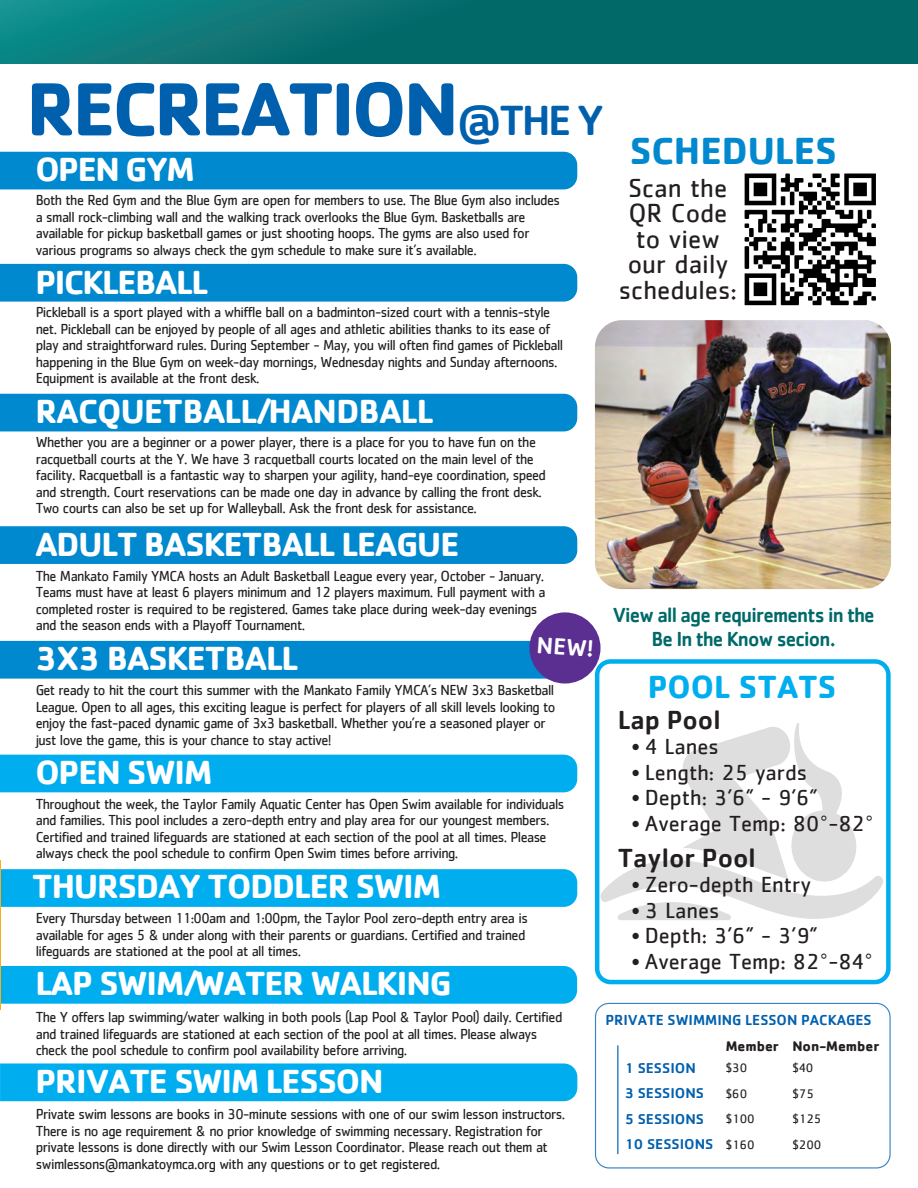
<style>
.page{position:relative;width:918px;height:1188px;background:#fff}
.page>*{position:absolute;margin:0;border:0;box-sizing:border-box;transform-origin:0 0}
.Body{font:700 78px "Cachet";letter-spacing:-.04em;color:#0160ae}
.Body-2{font:500 43.5px "Cachet";color:#0160ae}
.Body-3{font:700 39px "Cachet";color:#0089cf}
.t1{font:700 34.5px "Cachet";letter-spacing:-.03em;color:#fff}
.Body-4{font:700 33px "Cachet";color:#00aeef}
.Body-5{font:27px/25.5px "Cachet";color:#231f20;text-align:center}
.Body-6{font:500 27px "Cachet";color:#231f20}
.Body-7{font:500 24px "Cachet";color:#fff}
.t2{font:22.5px "Cachet";color:#231f20}
.t3{font:500 21px "Cachet";letter-spacing:-.04em;color:#016a69;scale:.95 1}
.t4{font:15px/16.5px "Cachet";letter-spacing:-.04em;color:#231f20;scale:.95 1}
.Body-8{font:500 15px "Cachet";color:#0160ae}
.Body-9{font:500 14.7px "Cachet";color:#0160ae}
.Body-10{font:700 14.4px "Cachet";color:#231f20}
.Body-11{font:12.75px "Cachet";color:#231f20}
</style>
<div class="page">
<svg style="left:0;top:0;width:918px;height:64px"></svg>
<svg style="left:600px;top:723px;width:283px;height:197px"></svg>
<div style="left:0;top:152px;width:577px;height:37px;background:#0089cf"></div>
<div style="left:0;top:264px;width:577px;height:38px;background:#0089cf"></div>
<div style="left:0;top:394px;width:577px;height:37px;background:#0089cf"></div>
<div style="left:0;top:526px;width:577px;height:38px;background:#0089cf"></div>
<div style="left:0;top:641px;width:546px;height:38px;background:#0089cf"></div>
<div style="left:0;top:755px;width:577px;height:37px;background:#00aeef"></div>
<div style="left:0;top:869px;width:577px;height:38px;background:#00aeef"></div>
<div style="left:0;top:966px;width:577px;height:38px;background:#00aeef"></div>
<div style="left:0;top:1063px;width:577px;height:38px;background:#00aeef"></div>
<div style="left:595px;top:659px;width:296px;height:325px;border:4px solid #00aeef;border-radius:14px"></div>
<img style="left:744px;top:173px;width:132px;height:133px">
<img style="left:595px;top:320px;width:296px;height:269px">
<div style="left:529px;top:612px;width:72px;height:72px;background:#5b2e91;border-radius:50%"></div>
<div style="left:595px;top:1003px;width:296px;height:166px;border:1px solid #0160ae;border-radius:13px"></div>
<hr style="left:617px;top:1045px;width:1px;height:109px;background:#0160ae">
<p class="Body" style="left:26px;top:59px;width:434px">RECREATION</p>
<p class="Body-2" style="left:456px;top:94px;width:149px">@THE Y</p>
<p class="t1" style="left:35px;top:147px;width:161px">OPEN GYM</p>
<p class="t4" style="left:36px;top:192px;width:553px">Both the Red Gym and the Blue Gym are open for members to use. The Blue Gym also includes a small rock-climbing wall and the walking track overlooks the Blue Gym. Basketballs are available for pickup basketball games or just shooting hoops. The gyms are also used for various programs so always check the gym schedule to make sure it’s available.</p>
<p class="t1" style="left:35px;top:260px;width:174px">PICKLEBALL</p>
<p class="t4" style="left:36px;top:303px;width:557px">Pickleball is a sport played with a whiffle ball on a badminton-sized court with a tennis-style net. Pickleball can be enjoyed by people of all ages and athletic abilities thanks to its ease of play and straightforward rules. During September - May, you will often find games of Pickleball happening in the Blue Gym on week-day mornings, Wednesday nights and Sunday afternoons.<br>Equipment is available at the front desk.</p>
<p class="t1" style="left:35px;top:389px;width:400px">RACQUETBALL/HANDBALL</p>
<p class="t4" style="left:36px;top:434px;width:539px">Whether you are a beginner or a power player, there is a place for you to have fun on the racquetball courts at the Y. We have 3 racquetball courts located on the main level of the facility. Racquetball is a fantastic way to sharpen your agility, hand-eye coordination, speed and strength. Court reservations can be made one day in advance by calling the front desk.<br>Two courts can also be set up for Walleyball. Ask the front desk for assistance.</p>
<p class="t1" style="left:35px;top:522px;width:426px">ADULT BASKETBALL LEAGUE</p>
<p class="Body-3" style="left:630px;top:125px;width:209px">SCHEDULES</p>
<p class="Body-5" style="left:628px;top:175px;width:100px">Scan the</p>
<p class="Body-5" style="left:628px;top:200px;width:101px">QR Code</p>
<p class="Body-5" style="left:619px;top:225px;width:119px">to view our daily schedules:</p>
<p class="t4" style="left:36px;top:567px;width:538px">The Mankato Family YMCA hosts an Adult Basketball League every year, October - January.<br>Teams must have at least 6 players minimum and 12 players maximum. Full payment with a completed roster is required to be registered. Games take place during week-day evenings and the season ends with a Playoff Tournament.</p>
<p class="t3" style="left:613px;top:602px;width:277px">View all age requirements in the</p>
<p class="Body-7" style="left:538px;top:630px;width:59px;rotate:4deg">NEW!</p>
<p class="t3" style="left:651px;top:626px;width:196px">Be In the Know secion.</p>
<p class="t1" style="left:35px;top:636px;width:264px">3X3 BASKETBALL</p>
<p class="t4" style="left:36px;top:682px;width:549px">Get ready to hit the court this summer with the Mankato Family YMCA’s NEW 3x3 Basketball League. Open to all ages, this exciting league is perfect for players of all skill levels looking to enjoy the fast-paced dynamic game of 3x3 basketball. Whether you’re a seasoned player or just love the game, this is your chance to stay active!</p>
<p class="t1" style="left:35px;top:750px;width:179px">OPEN SWIM</p>
<p class="t4" style="left:36px;top:795px;width:558px">Throughout the week, the Taylor Family Aquatic Center has Open Swim available for individuals and families. This pool includes a zero-depth entry and play area for our youngest members.<br>Certified and trained lifeguards are stationed at each section of the pool at all times. Please always check the pool schedule to confirm Open Swim times before arriving.</p>
<p class="t1" style="left:32px;top:864px;width:410px">THURSDAY TODDLER SWIM</p>
<p class="t4" style="left:36px;top:910px;width:520px">Every Thursday between 11:00am and 1:00pm, the Taylor Pool zero-depth entry area is available for ages 5 &amp; under along with their parents or guardians. Certified and trained lifeguards are stationed at the pool at all times.</p>
<p class="t1" style="left:35px;top:961px;width:418px">LAP SWIM/WATER WALKING</p>
<p class="t4" style="left:36px;top:1009px;width:556px">The Y offers lap swimming/water walking in both pools (Lap Pool &amp; Taylor Pool) daily. Certified and trained lifeguards are stationed at each section of the pool at all times. Please always check the pool schedule to confirm pool availability before arriving.</p>
<p class="t1" style="left:36px;top:1059px;width:350px">PRIVATE SWIM LESSON</p>
<p class="t4" style="left:36px;top:1106px;width:559px">Private swim lessons are books in 30-minute sessions with one of our swim lesson instructors.<br>There is no age requirement &amp; no prior knowledge of swimming necessary. Registration for private lessons is done directly with our Swim Lesson Coordinator. Please reach out them at swimlessons@mankatoymca.org with any questions or to get registered.</p>
<p class="Body-4" style="left:648px;top:665px;width:190px">POOL STATS</p>
<p class="Body-6" style="left:618px;top:703px;width:104px">Lap Pool</p>
<p class="t2" style="left:631px;top:734px;width:89px">• 4 Lanes</p>
<p class="t2" style="left:631px;top:759px;width:177px">• Length: 25 yards</p>
<p class="t2" style="left:631px;top:785px;width:188px">• Depth: 3’6” - 9’6”</p>
<p class="t2" style="left:631px;top:810px;width:244px">• Average Temp: 80°-82°</p>
<p class="Body-6" style="left:618px;top:841px;width:139px">Taylor Pool</p>
<p class="t2" style="left:631px;top:872px;width:181px">• Zero-depth Entry</p>
<p class="t2" style="left:631px;top:897px;width:90px">• 3 Lanes</p>
<p class="t2" style="left:631px;top:923px;width:188px">• Depth: 3’6” - 3’9”</p>
<p class="t2" style="left:631px;top:948px;width:243px">• Average Temp: 82°-84°</p>
<p class="Body-8" style="left:605px;top:1011px;width:268px">PRIVATE SWIMMING LESSON PACKAGES</p>
<p class="Body-10" style="left:726px;top:1036px;width:55px">Member</p>
<p class="Body-10" style="left:792px;top:1036px;width:89px">Non-Member</p>
<p class="Body-11" style="left:726px;top:1061px;width:23px">$30</p>
<p class="Body-11" style="left:726px;top:1086px;width:23px">$60</p>
<p class="Body-11" style="left:726px;top:1112px;width:31px">$100</p>
<p class="Body-11" style="left:726px;top:1137px;width:31px">$160</p>
<p class="Body-11" style="left:792px;top:1061px;width:23px">$40</p>
<p class="Body-11" style="left:792px;top:1086px;width:23px">$75</p>
<p class="Body-11" style="left:792px;top:1112px;width:31px">$125</p>
<p class="Body-11" style="left:792px;top:1137px;width:31px">$200</p>
<p class="Body-9" style="left:625px;top:1059px;width:73px">1 SESSION</p>
<p class="Body-9" style="left:625px;top:1084px;width:81px">3 SESSIONS</p>
<p class="Body-9" style="left:625px;top:1110px;width:81px">5 SESSIONS</p>
<p class="Body-9" style="left:625px;top:1135px;width:90px">10 SESSIONS</p>
</div>
